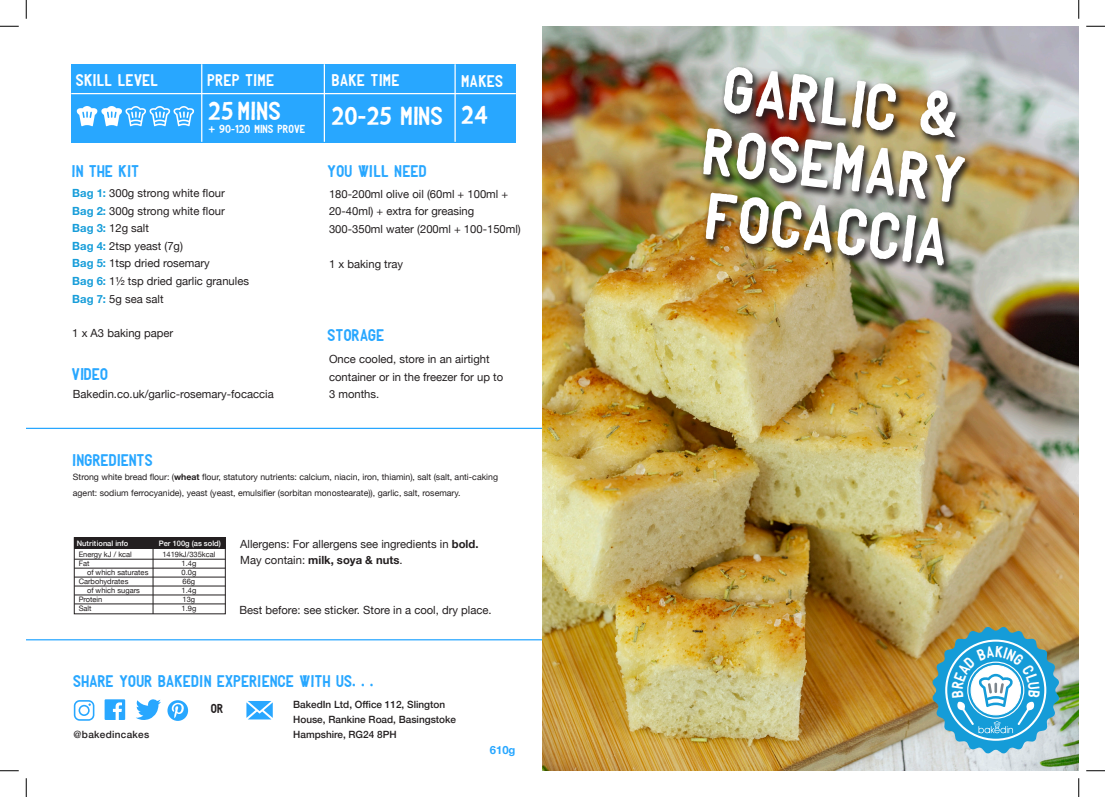
<style>
.page{position:relative;width:1105px;height:797px;background:#fff}
.page>*{position:absolute;margin:0;border:0;box-sizing:border-box;transform-origin:0 0}
.t1{font:63.75px/63.8px "Baked In Font 2 one";color:#fff}
.t2{font:25px "Baked In Font 2 one";letter-spacing:.03em;color:#fff}
.t3{font:16.25px "Baked In Font 2 one";letter-spacing:.03em;color:#28a7ff}
.t4{font:16.25px "Baked In Font 2 one";letter-spacing:.04em;color:#fff}
.t5{font:12.5px "Baked In Font 2 one";color:#231f20}
.t6{font:11.25px/17.5px "Helvetica Neue";color:#231f20}
.t7{font:700 11.25px "Helvetica Neue";color:#231f20}
.t8{font:11.25px "Baked In Font 2 one";letter-spacing:.03em;color:#fff}
.t9{font:700 11.25px "Helvetica Neue";color:#28a7ff}
.t10{font:500 10px/15px "Helvetica Neue";color:#231f20}
.t11{font:500 10px "Helvetica Neue";letter-spacing:.03em;color:#231f20}
.t12{font:8.75px "Helvetica Neue";color:#231f20}
.t13{font:7.5px "Helvetica Neue";color:#231f20}
.t14{font:500 7.5px "Helvetica Neue";color:#fff}
.s1{font-weight:700;color:#179dd9}
.s2{font-weight:700}
.s3{font-weight:400}
</style>
<div class="page">
<hr style="left:26px;top:639px;width:526px;height:1px;background:#28a7ff">
<hr style="left:26px;top:428px;width:526px;height:1px;background:#28a7ff">
<div style="left:71px;top:64px;width:444px;height:78px;background:#28a7ff"></div>
<img style="left:542px;top:26px;width:537px;height:744px">
<hr style="left:71px;top:93px;width:445px;height:1px;background:#fff">
<hr style="left:201px;top:64px;width:1px;height:78px;background:#fff">
<hr style="left:324px;top:64px;width:1px;height:78px;background:#fff">
<hr style="left:454px;top:64px;width:2px;height:78px;background:#fff">
<svg style="left:136px;top:699px;width:25px;height:21px"></svg>
<svg style="left:105px;top:699px;width:20px;height:21px"></svg>
<svg style="left:167px;top:700px;width:21px;height:21px"></svg>
<svg style="left:74px;top:700px;width:20px;height:20px"></svg>
<svg style="left:246px;top:701px;width:27px;height:18px"></svg>
<div style="left:699px;top:65px;width:275px;height:211px;background:#231f20;opacity:.9"></div>
<div style="left:74px;top:537px;width:151px;height:11px;background:#231f20"></div>
<hr style="left:153px;top:537px;width:1px;height:77px;background:#231f20">
<hr style="left:74px;top:559px;width:151px;height:1px;background:#231f20">
<hr style="left:74px;top:568px;width:151px;height:1px;background:#231f20">
<hr style="left:74px;top:577px;width:151px;height:1px;background:#231f20">
<hr style="left:74px;top:586px;width:151px;height:1px;background:#231f20">
<hr style="left:74px;top:594px;width:151px;height:1px;background:#231f20">
<hr style="left:74px;top:603px;width:151px;height:1px;background:#231f20">
<svg style="left:77px;top:106px;width:117px;height:20px"></svg>
<svg style="left:0;top:25px;width:19px;height:2px"></svg>
<svg style="left:1086px;top:25px;width:19px;height:2px"></svg>
<svg style="left:0;top:770px;width:19px;height:1px"></svg>
<svg style="left:1086px;top:770px;width:19px;height:1px"></svg>
<svg style="left:25px;top:0;width:2px;height:19px"></svg>
<svg style="left:25px;top:778px;width:2px;height:19px"></svg>
<svg style="left:1078px;top:0;width:1px;height:19px"></svg>
<svg style="left:1078px;top:778px;width:1px;height:19px"></svg>
<svg style="left:932px;top:627px;width:127px;height:126px;background:#68b1c9"></svg>
<p class="t4" style="left:76px;top:73px;width:84px">SKILL LEVEL</p>
<p class="t4" style="left:208px;top:73px;width:68px">PREP TIME</p>
<p class="t4" style="left:332px;top:73px;width:69px">BAKE TIME</p>
<p class="t4" style="left:462px;top:73px;width:43px">MAKES</p>
<p class="t2" style="left:209px;top:99px;width:74px">25 MINS</p>
<p class="t2" style="left:332px;top:104px;width:113px">20-25 MINS</p>
<p class="t2" style="left:462px;top:103px;width:28px">24</p>
<p class="t8" style="left:209px;top:124px;width:98px">+ 90-120 MINS PROVE</p>
<p class="t3" style="left:72px;top:163px;width:68px">IN THE KIT</p>
<p class="t3" style="left:328px;top:163px;width:100px">YOU WILL NEED</p>
<p class="t6" style="left:329px;top:185px;width:181px">180-200ml olive oil (60ml + 100ml +<br>20-40ml) + extra for greasing</p>
<p class="t6" style="left:329px;top:220px;width:193px">300-350ml water (200ml + 100-150ml)</p>
<p class="t6" style="left:329px;top:255px;width:76px">1 x baking tray</p>
<p class="t6" style="left:72px;top:185px;width:154px"><span class="s1">Bag 1:</span> 300g strong white flour</p>
<p class="t6" style="left:72px;top:203px;width:154px"><span class="s1">Bag 2:</span> 300g strong white flour</p>
<p class="t6" style="left:72px;top:220px;width:78px"><span class="s1">Bag 3:</span> 12g salt</p>
<p class="t6" style="left:72px;top:238px;width:112px"><span class="s1">Bag 4:</span> 2tsp yeast (7g)</p>
<p class="t6" style="left:72px;top:255px;width:139px"><span class="s1">Bag 5:</span> 1tsp dried rosemary</p>
<p class="t6" style="left:72px;top:273px;width:178px"><span class="s1">Bag 6:</span> 1½ tsp dried garlic granules</p>
<p class="t6" style="left:72px;top:290px;width:93px"><span class="s1">Bag 7:</span> 5g sea salt</p>
<p class="t6" style="left:72px;top:325px;width:103px">1 x A3 baking paper</p>
<p class="t3" style="left:328px;top:327px;width:58px">STORAGE</p>
<p class="t6" style="left:329px;top:351px;width:176px">Once cooled, store in an airtight container or in the freezer for up to</p>
<p class="t6" style="left:329px;top:386px;width:52px">3 months.</p>
<p class="t3" style="left:72px;top:367px;width:37px">VIDEO</p>
<p class="t6" style="left:73px;top:386px;width:202px">Bakedin.co.uk/garlic-rosemary-focaccia</p>
<p class="t3" style="left:73px;top:452px;width:82px">INGREDIENTS</p>
<p class="t12" style="left:73px;top:470px;width:427px">Strong white bread flour: (<span class="s2">wheat</span> flour, statutory nutrients: calcium, niacin, iron, thiamin), salt (salt, anti-caking</p>
<p class="t12" style="left:73px;top:487px;width:389px">agent: sodium ferrocyanide), yeast (yeast, emulsifier (sorbitan monostearate)), garlic, salt, rosemary.</p>
<p class="t14" style="left:77px;top:537px;width:53px">Nutritional info</p>
<p class="t14" style="left:159px;top:537px;width:63px">Per 100g (as sold)</p>
<p class="t13" style="left:79px;top:549px;width:55px">Energy kJ / kcal</p>
<p class="t13" style="left:79px;top:558px;width:12px">Fat</p>
<p class="t13" style="left:87px;top:567px;width:63px">of which saturates</p>
<p class="t13" style="left:79px;top:576px;width:51px">Carbohydrates</p>
<p class="t13" style="left:87px;top:585px;width:54px">of which sugars</p>
<p class="t13" style="left:79px;top:594px;width:25px">Protein</p>
<p class="t13" style="left:79px;top:603px;width:14px">Salt</p>
<p class="t13" style="left:162px;top:549px;width:55px">1419kJ/335kcal</p>
<p class="t13" style="left:182px;top:558px;width:16px">1.4g</p>
<p class="t13" style="left:182px;top:567px;width:16px">0.0g</p>
<p class="t13" style="left:183px;top:576px;width:14px">66g</p>
<p class="t13" style="left:182px;top:585px;width:16px">1.4g</p>
<p class="t13" style="left:183px;top:594px;width:14px">13g</p>
<p class="t13" style="left:182px;top:603px;width:16px">1.9g</p>
<p class="t6" style="left:240px;top:535px;width:240px">Allergens: For allergens see ingredients in <span class="s2">bold.</span></p>
<p class="t7" style="left:240px;top:551px;width:164px"><span class="s3">May contain:</span> milk, soya &amp; nuts<span class="s3">.</span></p>
<p class="t6" style="left:239px;top:601px;width:254px">Best before: see sticker. Store in a cool, dry place.</p>
<p class="t3" style="left:74px;top:673px;width:301px">SHARE YOUR BAKEDIN EXPERIENCE WITH US. . .</p>
<p class="t11" style="left:74px;top:726px;width:77px">@bakedincakes</p>
<p class="t5" style="left:211px;top:702px;width:14px">OR</p>
<p class="t10" style="left:293px;top:696px;width:164px">BakedIn Ltd, Office 112, Slington<br>House, Rankine Road, Basingstoke</p>
<p class="t10" style="left:293px;top:726px;width:105px">Hampshire, RG24 8PH</p>
<p class="t9" style="left:490px;top:741px;width:27px">610g</p>
<p class="t1" style="left:717px;top:55px;width:263px;rotate:7deg">GARLIC &amp;<br>ROSEMARY<br>FOCACCIA</p>
</div>
